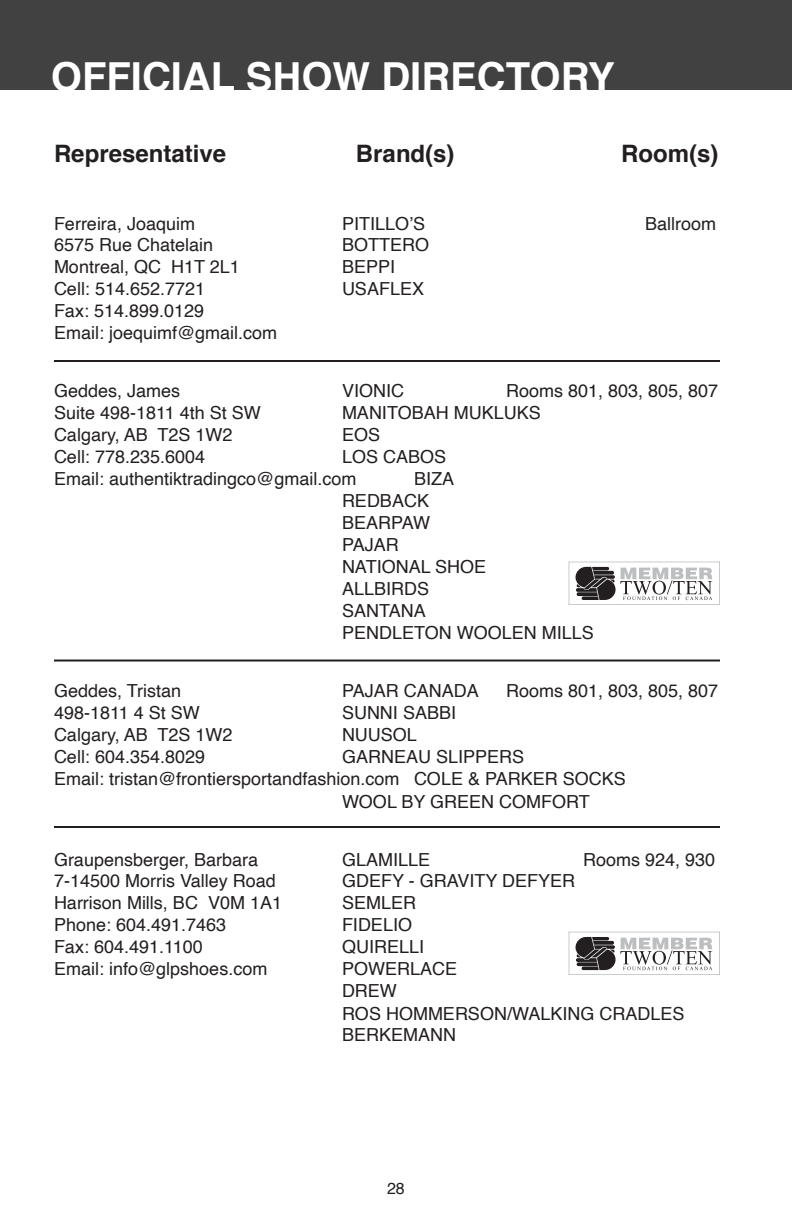
<style>
.page{position:relative;width:792px;height:1224px;background:#fff}
.page>*{position:absolute;margin:0;border:0;box-sizing:border-box;transform-origin:0 0}
.t1{font:700 40px "Helvetica";color:#fff}
.t2{font:700 24px "Helvetica";color:#231f20}
.t3{font:18px/22px "Helvetica";color:#231f20}
.t4{font:16px "Helvetica";color:#231f20}
</style>
<div class="page">
<hr style="left:54px;top:826px;width:666px;height:2px;background:#231f20">
<hr style="left:54px;top:360px;width:666px;height:2px;background:#231f20">
<hr style="left:54px;top:660px;width:666px;height:2px;background:#231f20">
<div style="left:0;top:0;width:792px;height:90px;background:#414142"></div>
<svg style="left:569px;top:562px;width:151px;height:43px"></svg>
<svg style="left:569px;top:932px;width:151px;height:43px"></svg>
<h1 class="t1" style="left:51px;top:44px;width:565px">OFFICIAL SHOW DIRECTORY</h1>
<h2 class="t2" style="left:54px;top:134px;width:174px">Representative</h2>
<h2 class="t2" style="left:356px;top:134px;width:100px">Brand(s)</h2>
<h2 class="t2" style="left:621px;top:134px;width:99px">Room(s)</h2>
<p class="t3" style="left:54px;top:213px;width:143px">Ferreira, Joaquim</p>
<p class="t3" style="left:342px;top:213px;width:85px">PITILLO’S</p>
<p class="t3" style="left:645px;top:213px;width:73px">Ballroom</p>
<p class="t3" style="left:54px;top:235px;width:161px">6575 Rue Chatelain</p>
<p class="t3" style="left:342px;top:235px;width:89px">BOTTERO</p>
<p class="t3" style="left:54px;top:257px;width:187px">Montreal, QC H1T 2L1</p>
<p class="t3" style="left:342px;top:257px;width:55px">BEPPI</p>
<p class="t3" style="left:54px;top:279px;width:153px">Cell: 514.652.7721</p>
<p class="t3" style="left:342px;top:279px;width:84px">USAFLEX</p>
<p class="t3" style="left:54px;top:301px;width:225px">Fax: 514.899.0129<br>Email: joequimf@gmail.com</p>
<p class="t3" style="left:54px;top:381px;width:128px">Geddes, James</p>
<p class="t3" style="left:342px;top:381px;width:64px">VIONIC</p>
<p class="t3" style="left:506px;top:381px;width:214px">Rooms 801, 803, 805, 807</p>
<p class="t3" style="left:54px;top:403px;width:208px">Suite 498-1811 4th St SW</p>
<p class="t3" style="left:342px;top:403px;width:200px">MANITOBAH MUKLUKS</p>
<p class="t3" style="left:54px;top:425px;width:180px">Calgary, AB T2S 1W2</p>
<p class="t3" style="left:342px;top:425px;width:40px">EOS</p>
<p class="t3" style="left:54px;top:447px;width:153px">Cell: 778.235.6004</p>
<p class="t3" style="left:54px;top:447px;width:394px;text-indent:288px">LOS CABOS<br>Email: authentiktradingco@gmail.com</p>
<p class="t3" style="left:342px;top:469px;width:253px;text-indent:72px">BIZA<br>REDBACK<br>BEARPAW<br>PAJAR<br>NATIONAL SHOE<br>ALLBIRDS<br>SANTANA<br>PENDLETON WOOLEN MILLS</p>
<p class="t3" style="left:54px;top:681px;width:129px">Geddes, Tristan</p>
<p class="t3" style="left:342px;top:681px;width:138px">PAJAR CANADA</p>
<p class="t3" style="left:506px;top:681px;width:214px">Rooms 801, 803, 805, 807</p>
<p class="t3" style="left:54px;top:703px;width:147px">498-1811 4 St SW</p>
<p class="t3" style="left:342px;top:703px;width:116px">SUNNI SABBI</p>
<p class="t3" style="left:54px;top:725px;width:180px">Calgary, AB T2S 1W2</p>
<p class="t3" style="left:342px;top:725px;width:77px">NUUSOL</p>
<p class="t3" style="left:54px;top:747px;width:153px">Cell: 604.354.8029</p>
<p class="t3" style="left:342px;top:747px;width:184px">GARNEAU SLIPPERS</p>
<p class="t3" style="left:54px;top:769px;width:573px">Email: tristan@frontiersportandfashion.com COLE &amp; PARKER SOCKS</p>
<p class="t3" style="left:342px;top:791px;width:249px">WOOL BY GREEN COMFORT</p>
<p class="t3" style="left:54px;top:849px;width:206px">Graupensberger, Barbara</p>
<p class="t3" style="left:342px;top:849px;width:90px">GLAMILLE</p>
<p class="t3" style="left:583px;top:849px;width:134px">Rooms 924, 930</p>
<p class="t3" style="left:54px;top:871px;width:223px">7-14500 Morris Valley Road</p>
<p class="t3" style="left:342px;top:871px;width:235px">GDEFY - GRAVITY DEFYER</p>
<p class="t3" style="left:54px;top:893px;width:230px">Harrison Mills, BC V0M 1A1</p>
<p class="t3" style="left:342px;top:893px;width:76px">SEMLER</p>
<p class="t3" style="left:54px;top:915px;width:174px">Phone: 604.491.7463</p>
<p class="t3" style="left:342px;top:915px;width:72px">FIDELIO</p>
<p class="t3" style="left:54px;top:937px;width:150px">Fax: 604.491.1100</p>
<p class="t3" style="left:342px;top:937px;width:84px">QUIRELLI</p>
<p class="t3" style="left:54px;top:959px;width:215px">Email: info@glpshoes.com</p>
<p class="t3" style="left:342px;top:959px;width:344px">POWERLACE<br>DREW<br>ROS HOMMERSON/WALKING CRADLES<br>BERKEMANN</p>
<p class="t4" style="left:387px;top:1176px;width:19px">28</p>
</div>
